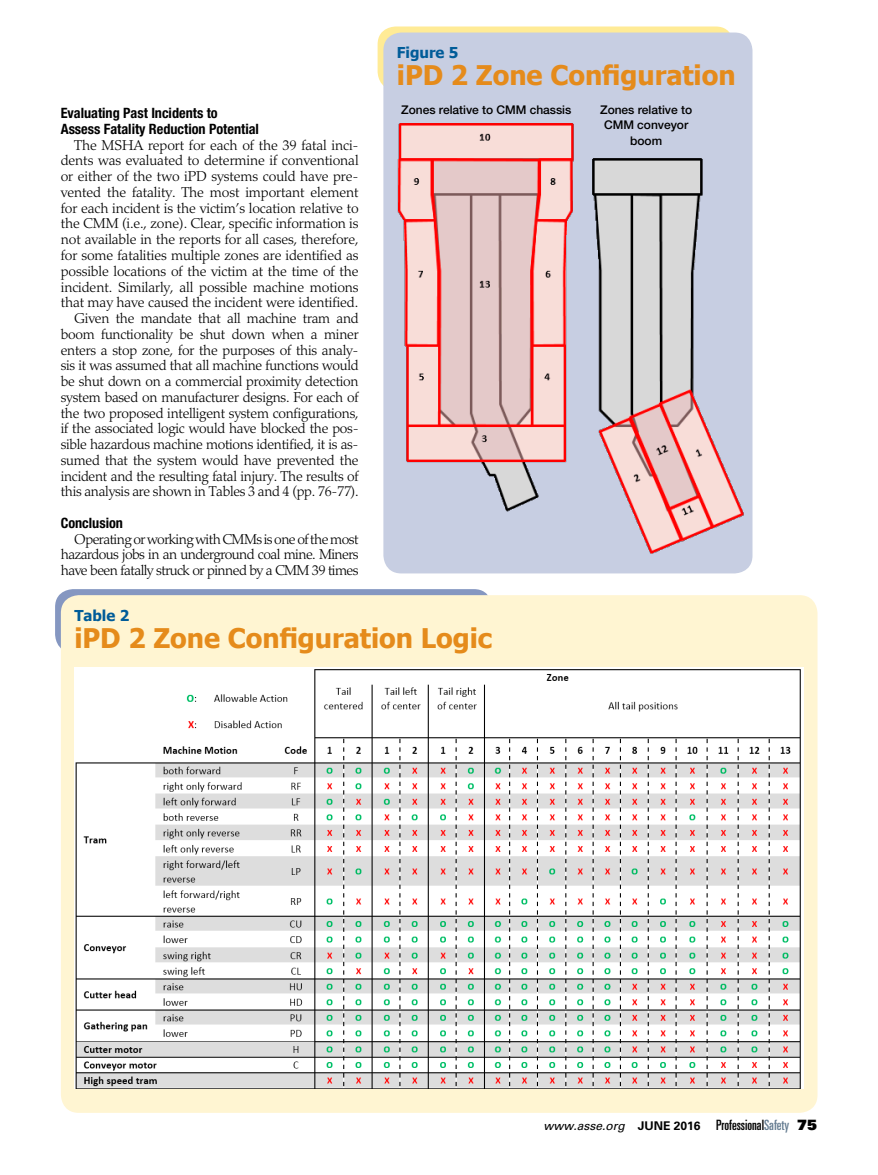
<style>
.page{position:relative;width:878px;height:1175px;background:#fff}
.page>*{position:absolute;margin:0;border:0;box-sizing:border-box;transform-origin:0 0}
.t1{font:700 27px "Tahoma";color:#e58b1b}
.t2{font:700 15px "Tahoma";color:#005c99}
.t3{font:300 14.25px/15.8px "Palatino LT Std";letter-spacing:-.02em;color:#000;text-align:right}
.t4{font:700 condensed 14.25px/15.8px "Helvetica Neue LT Std";color:#000}
.t5{font:500 12px/15.8px "Helvetica Neue LT Std";letter-spacing:-.005em;color:#000;text-align:center}
.t6{font:italic 12px "Univers LT Std";color:#000}
.s1{font-weight:700;font-style:normal}
.s2{font-style:normal;font-stretch:ultra-condensed;font-size:14.25px}
.s3{font-style:normal;font-stretch:ultra-condensed;font-size:14.25px;color:#657c91}
.s4{font-family:"Univers LT Std X Black";font-style:normal;font-size:14.25px}
</style>
<div class="page">
<div style="left:55px;top:589px;width:437px;height:63px;background:#8597c1;border-radius:18px"></div>
<div style="left:61px;top:595px;width:756px;height:517px;background:#fff5d2;border-radius:18px"></div>
<img style="left:74px;top:667px;width:729px;height:421px">
<svg style="left:377px;top:26px;width:356px;height:64px;background:#fbeaa2"></svg>
<div style="left:383px;top:33px;width:369px;height:540px;background:#c7cee2;border-radius:18px"></div>
<img style="left:397px;top:123px;width:347px;height:431px">
<p class="t2" style="left:397px;top:42px;width:63px">Figure 5</p>
<h1 class="t1" style="left:397px;top:56px;width:340px">iPD 2 Zone Configuration</h1>
<p class="t5" style="left:600px;top:101px;width:93px">Zones relative to<br>CMM conveyor boom</p>
<p class="t5" style="left:401px;top:101px;width:171px">Zones relative to CMM chassis</p>
<p class="t4" style="left:61px;top:105px;width:200px">Evaluating Past Incidents to<br>Assess Fatality Reduction Potential</p>
<p class="t3" style="left:61px;top:137px;width:299px">The MSHA report for each of the 39 fatal inci&shy;dents was evaluated to determine if conventional or either of the two iPD systems could have pre&shy;vented the fatality. The most important element for each incident is the victim’s location relative to the CMM (i.e., zone). Clear, specific information is not available in the reports for all cases, therefore, for some fatalities multiple zones are identified as possible locations of the victim at the time of the incident. Similarly, all possible machine motions that may have caused the incident were identified.<br>Given the mandate that all machine tram and boom functionality be shut down when a miner enters a stop zone, for the purposes of this analy&shy;sis it was assumed that all machine functions would be shut down on a commercial proximity detection system based on manufacturer designs. For each of the two proposed intelligent system configurations, if the associated logic would have blocked the pos&shy;sible hazardous machine motions identified, it is as&shy;sumed that the system would have prevented the incident and the resulting fatal injury. The results of this analysis are shown in Tables 3 and 4 (pp. 76-77).</p>
<p class="t4" style="left:61px;top:515px;width:64px">Conclusion</p>
<p class="t3" style="left:61px;top:531px;width:299px;text-align:justify;text-indent:13px">Operating or working with CMMs is one of the most hazardous jobs in an underground coal mine. Miners have been fatally struck or pinned by a CMM 39 times</p>
<p class="t2" style="left:74px;top:604px;width:56px">Table 2</p>
<h1 class="t1" style="left:74px;top:618px;width:419px">iPD 2 Zone Configuration Logic</h1>
<p class="t6" style="left:543px;top:1118px;width:275px">www.asse.org <span class="s1">JUNE 2016</span> <span class="s2">Professional</span><span class="s3">Safety</span> <span class="s4">75</span></p>
</div>
